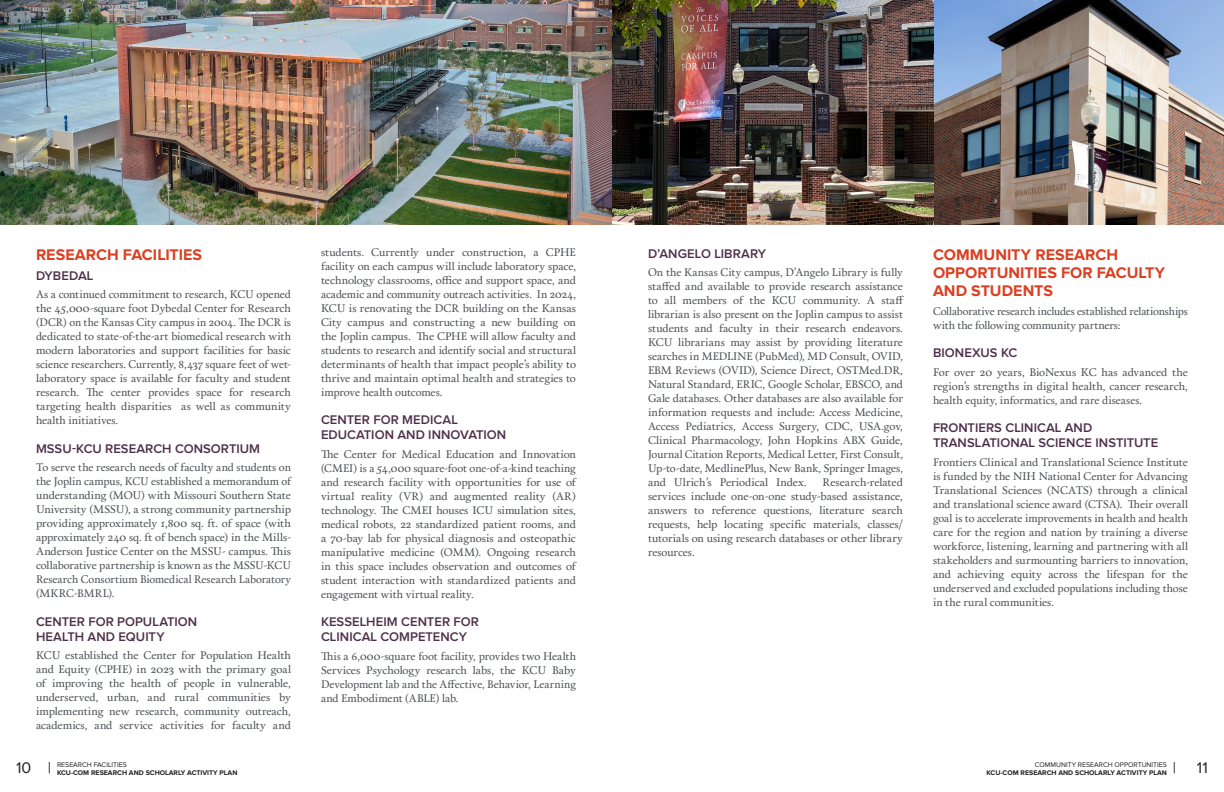
<style>
.page{position:relative;width:1224px;height:792px;background:#fff}
.page>*{position:absolute;margin:0;border:0;box-sizing:border-box;transform-origin:0 0}
.t1{font:700 16px/18px "Proxima Nova";color:#db4022}
.t2{font:16px "Proxima Nova";color:#231f20}
.copy_11_14_Justified{font:600 13px/15px "Proxima Nova";letter-spacing:.005em;color:#4c2f48}
.copy_11_14_Justified-2{font:11px/14px "Calendas Plus";color:#4c4f54;text-align:justify}
.t3{font:700 7px "Proxima Nova";color:#231f20}
.t4{font:7px "Proxima Nova";color:#231f20}
</style>
<div class="page">
<img style="left:0;top:0;width:1224px;height:225px">
<p class="t1" style="left:36px;top:246px;width:168px">RESEARCH FACILITIES</p>
<p class="copy_11_14_Justified" style="left:36px;top:268px;width:59px">DYBEDAL</p>
<p class="copy_11_14_Justified-2" style="left:36px;top:287px;width:257px">As a continued commitment to research, KCU opened the 45,000-square foot Dybedal Center for Research (DCR) on the Kansas City campus in 2004. The DCR is dedicated to state-of-the-art biomedical research with modern laboratories and support facilities for basic science researchers. Currently, 8,437 square feet of wet&shy;laboratory space is available for faculty and student research. The center provides space for research targeting health disparities as well as community health initiatives.</p>
<p class="copy_11_14_Justified" style="left:36px;top:441px;width:226px">MSSU-KCU RESEARCH CONSORTIUM</p>
<p class="copy_11_14_Justified-2" style="left:36px;top:460px;width:257px">To serve the research needs of faculty and students on the Joplin campus, KCU established a memorandum of understanding (MOU) with Missouri Southern State University (MSSU), a strong community partnership providing approximately 1,800 sq. ft. of space (with approximately 240 sq. ft of bench space) in the Mills-Anderson Justice Center on the MSSU- campus. This collaborative partnership is known as the MSSU-KCU Research Consortium Biomedical Research Laboratory (MKRC-BMRL).</p>
<p class="copy_11_14_Justified" style="left:36px;top:614px;width:163px">CENTER FOR POPULATION<br>HEALTH AND EQUITY</p>
<p class="copy_11_14_Justified-2" style="left:36px;top:648px;width:257px">KCU established the Center for Population Health and Equity (CPHE) in 2023 with the primary goal of improving the health of people in vulnerable, underserved, urban, and rural communities by implementing new research, community outreach, academics, and service activities for faculty and</p>
<p class="copy_11_14_Justified-2" style="left:321px;top:244px;width:257px">students. Currently under construction, a CPHE facility on each campus will include laboratory space, technology classrooms, office and support space, and academic and community outreach activities. In 2024, KCU is renovating the DCR building on the Kansas City campus and constructing a new building on the Joplin campus. The CPHE will allow faculty and students to research and identify social and structural determinants of health that impact people’s ability to thrive and maintain optimal health and strategies to improve health outcomes.</p>
<p class="copy_11_14_Justified" style="left:321px;top:413px;width:187px">CENTER FOR MEDICAL<br>EDUCATION AND INNOVATION</p>
<p class="copy_11_14_Justified-2" style="left:321px;top:446px;width:257px">The Center for Medical Education and Innovation (CMEI) is a 54,000 square-foot one-of-a-kind teaching and research facility with opportunities for use of virtual reality (VR) and augmented reality (AR) technology. The CMEI houses ICU simulation sites, medical robots, 22 standardized patient rooms, and a 70-bay lab for physical diagnosis and osteopathic manipulative medicine (OMM). Ongoing research in this space includes observation and outcomes of student interaction with standardized patients and engagement with virtual reality.</p>
<p class="copy_11_14_Justified" style="left:321px;top:615px;width:160px">KESSELHEIM CENTER FOR<br>CLINICAL COMPETENCY</p>
<p class="copy_11_14_Justified-2" style="left:321px;top:648px;width:257px">This a 6,000-square foot facility, provides two Health Services Psychology research labs, the KCU Baby Development lab and the Affective, Behavior, Learning and Embodiment (ABLE) lab.</p>
<p class="copy_11_14_Justified" style="left:648px;top:246px;width:120px">D’ANGELO LIBRARY</p>
<p class="copy_11_14_Justified-2" style="left:648px;top:265px;width:257px">On the Kansas City campus, D’Angelo Library is fully staffed and available to provide research assistance to all members of the KCU community. A staff librarian is also present on the Joplin campus to assist students and faculty in their research endeavors.<br>KCU librarians may assist by providing literature searches in MEDLINE (PubMed), MD Consult, OVID, EBM Reviews (OVID), Science Direct, OSTMed.DR, Natural Standard, ERIC, Google Scholar, EBSCO, and Gale databases. Other databases are also available for information requests and include: Access Medicine, Access Pediatrics, Access Surgery, CDC, USA.gov, Clinical Pharmacology, John Hopkins ABX Guide, Journal Citation Reports, Medical Letter, First Consult, Up-to-date, MedlinePlus, New Bank, Springer Images, and Ulrich’s Periodical Index.</p>
<p class="copy_11_14_Justified-2" style="left:648px;top:475px;width:257px;text-indent:175px">Research-related services include one-on-one study-based assistance, answers to reference questions, literature search requests, help locating specific materials, classes/ tutorials on using research databases or other library resources.</p>
<p class="t1" style="left:933px;top:246px;width:234px">COMMUNITY RESEARCH<br>OPPORTUNITIES FOR FACULTY<br>AND STUDENTS</p>
<p class="copy_11_14_Justified-2" style="left:933px;top:303px;width:256px">Collaborative research includes established relationships with the following community partners:</p>
<p class="copy_11_14_Justified" style="left:933px;top:346px;width:86px">BIONEXUS KC</p>
<p class="copy_11_14_Justified-2" style="left:933px;top:364px;width:257px">For over 20 years, BioNexus KC has advanced the region’s strengths in digital health, cancer research, health equity, informatics, and rare diseases.</p>
<p class="copy_11_14_Justified" style="left:933px;top:421px;width:227px">FRONTIERS CLINICAL AND<br>TRANSLATIONAL SCIENCE INSTITUTE</p>
<p class="copy_11_14_Justified-2" style="left:933px;top:454px;width:257px">Frontiers Clinical and Translational Science Institute is funded by the NIH National Center for Advancing Translational Sciences (NCATS) through a clinical and translational science award (CTSA). Their overall goal is to accelerate improvements in health and health care for the region and nation by training a diverse workforce, listening, learning and partnering with all stakeholders and surmounting barriers to innovation, and achieving equity across the lifespan for the underserved and excluded populations including those in the rural communities.</p>
<p class="t4" style="left:57px;top:760px;width:72px">RESEARCH FACILITIES</p>
<p class="t3" style="left:57px;top:768px;width:182px">KCU-COM RESEARCH AND SCHOLARLY ACTIVITY PLAN</p>
<p class="t4" style="left:1035px;top:760px;width:134px">COMMUNITY RESEARCH OPPORTUNITIES</p>
<p class="t2" style="left:16px;top:759px;width:37px">10 |</p>
<p class="t3" style="left:986px;top:768px;width:182px">KCU-COM RESEARCH AND SCHOLARLY ACTIVITY PLAN</p>
<p class="t2" style="left:1173px;top:759px;width:5px">|</p>
<p class="t2" style="left:1197px;top:759px;width:12px">11</p>
</div>
